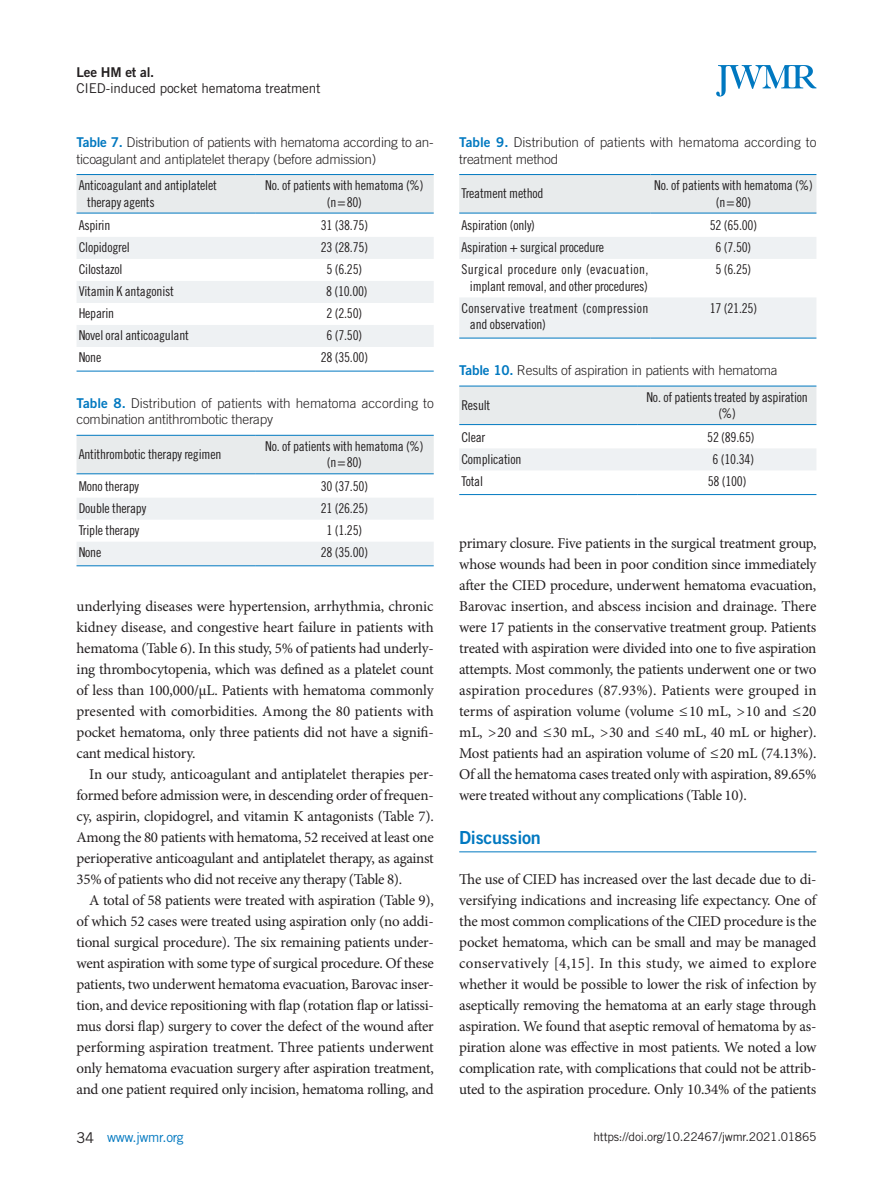
<style>
.page{position:relative;width:893px;height:1191px;background:#fff}
.page>*{position:absolute;margin:0;border:0;box-sizing:border-box;transform-origin:0 0}
.본문대제목{font:18px "Trade Gothic LT Std Bd 2";letter-spacing:-.015em;color:#0078c0}
.본문{font:15px/21px "Minion Pro";letter-spacing:-.02em;color:#231f20;text-align:justify}
.본문_0{font:15px/21px "Minion Pro";letter-spacing:-.015em;color:#231f20;text-align:justify}
.표본문{font:13.5px/16.5px "Trade Gothic LT Std Cn 18";letter-spacing:-.015em;color:#231f20;text-align:center}
.표제목_그림설명{font:300 13.5px/16.2px "Trade Gothic LT Std";letter-spacing:-.015em;color:#231f20}
.표본문-2{font:13.5px/16.5px "Trade Gothic LT Std Cn 18";letter-spacing:.005em;color:#231f20;text-align:center}
.표본문-3{font:13.5px/16.5px "Trade Gothic LT Std Cn 18";letter-spacing:.02em;color:#231f20}
.t1{font:13.5px "Trade Gothic LT Std";letter-spacing:-.015em;color:#231f20}
.t2{font:13.5px "Trade Gothic LT Std";letter-spacing:-.025em;color:#0078c0}
.t3{font:13.5px "Trade Gothic LT Std Bd 2";letter-spacing:-.015em;color:#231f20}
.t4{font:12px "Trade Gothic LT Std";letter-spacing:-.02em;color:#231f20}
.s1{font-family:"Trade Gothic LT Std Bd 2";font-weight:400;color:#0078c0}
.s2{font-size:14.85px;color:#231f20}
</style>
<div class="page">
<svg style="left:716px;top:65px;width:100px;height:32px"></svg>
<hr style="left:459px;top:851px;width:357px;height:1px;background:#0078c0">
<div style="left:77px;top:175px;width:357px;height:38px;background:#e8ebec"></div>
<svg style="left:77px;top:237px;width:357px;height:110px"></svg>
<hr style="left:77px;top:174px;width:178px;height:1px;background:#0078c0">
<hr style="left:255px;top:174px;width:179px;height:1px;background:#0078c0">
<hr style="left:77px;top:213px;width:178px;height:1px;background:#0078c0">
<hr style="left:255px;top:213px;width:179px;height:1px;background:#0078c0">
<hr style="left:77px;top:371px;width:178px;height:1px;background:#0078c0">
<hr style="left:255px;top:371px;width:179px;height:1px;background:#0078c0">
<div style="left:77px;top:436px;width:357px;height:37px;background:#e8ebec"></div>
<svg style="left:77px;top:498px;width:357px;height:67px"></svg>
<hr style="left:77px;top:435px;width:178px;height:1px;background:#0078c0">
<hr style="left:255px;top:435px;width:179px;height:1px;background:#0078c0">
<hr style="left:77px;top:473px;width:178px;height:1px;background:#0078c0">
<hr style="left:255px;top:473px;width:179px;height:1px;background:#0078c0">
<hr style="left:77px;top:565px;width:178px;height:1px;background:#0078c0">
<hr style="left:255px;top:565px;width:179px;height:1px;background:#0078c0">
<div style="left:459px;top:175px;width:357px;height:38px;background:#e8ebec"></div>
<svg style="left:459px;top:237px;width:357px;height:101px"></svg>
<hr style="left:459px;top:174px;width:192px;height:1px;background:#0078c0">
<hr style="left:651px;top:174px;width:165px;height:1px;background:#0078c0">
<hr style="left:459px;top:213px;width:192px;height:1px;background:#0078c0">
<hr style="left:651px;top:213px;width:165px;height:1px;background:#0078c0">
<hr style="left:459px;top:338px;width:192px;height:1px;background:#0078c0">
<hr style="left:651px;top:338px;width:165px;height:1px;background:#0078c0">
<div style="left:459px;top:387px;width:357px;height:37px;background:#e8ebec"></div>
<div style="left:459px;top:449px;width:357px;height:21px;background:#eef1f3"></div>
<hr style="left:459px;top:386px;width:179px;height:1px;background:#0078c0">
<hr style="left:638px;top:386px;width:178px;height:1px;background:#0078c0">
<hr style="left:459px;top:424px;width:179px;height:1px;background:#0078c0">
<hr style="left:638px;top:424px;width:178px;height:1px;background:#0078c0">
<hr style="left:459px;top:494px;width:179px;height:1px;background:#0078c0">
<hr style="left:638px;top:494px;width:178px;height:1px;background:#0078c0">
<p class="t3" style="left:77px;top:64px;width:79px">Lee HM et al.</p>
<p class="t1" style="left:77px;top:80px;width:246px">CIED-induced pocket hematoma treatment</p>
<p class="표제목_그림설명" style="left:77px;top:134px;width:359px"><span class="s1">Table 7.</span> Distribution of patients with hematoma according to an&shy;ticoagulant and antiplatelet therapy (before admission)</p>
<p class="표본문" style="left:87px;top:177px;width:131px;text-align:left;text-indent:-9px">Anticoagulant and antiplatelet therapy agents</p>
<p class="표본문" style="left:265px;top:177px;width:160px">No. of patients with hematoma (%)</p>
<p class="표본문" style="left:327px;top:193px;width:37px">(n=80)</p>
<p class="표본문" style="left:79px;top:217px;width:33px">Aspirin</p>
<p class="표본문" style="left:321px;top:217px;width:49px">31 (38.75)</p>
<p class="표본문" style="left:79px;top:239px;width:53px">Clopidogrel</p>
<p class="표본문" style="left:321px;top:239px;width:49px">23 (28.75)</p>
<p class="표본문" style="left:79px;top:261px;width:45px">Cilostazol</p>
<p class="표본문" style="left:327px;top:261px;width:37px">5 (6.25)</p>
<p class="표본문" style="left:79px;top:283px;width:97px">Vitamin K antagonist</p>
<p class="표본문" style="left:326px;top:283px;width:43px">8 (10.00)</p>
<p class="표본문" style="left:79px;top:305px;width:37px">Heparin</p>
<p class="표본문" style="left:327px;top:305px;width:37px">2 (2.50)</p>
<p class="표본문" style="left:79px;top:327px;width:112px">Novel oral anticoagulant</p>
<p class="표본문" style="left:327px;top:327px;width:37px">6 (7.50)</p>
<p class="표본문" style="left:79px;top:349px;width:24px">None</p>
<p class="표본문" style="left:321px;top:349px;width:49px">28 (35.00)</p>
<p class="표제목_그림설명" style="left:77px;top:395px;width:359px"><span class="s1">Table 8.</span> Distribution of patients with hematoma according to combination antithrombotic therapy</p>
<p class="표본문" style="left:79px;top:446px;width:144px">Antithrombotic therapy regimen</p>
<p class="표본문" style="left:265px;top:437px;width:160px">No. of patients with hematoma (%)</p>
<p class="표본문" style="left:327px;top:454px;width:37px">(n=80)</p>
<p class="표본문" style="left:79px;top:478px;width:62px">Mono therapy</p>
<p class="표본문" style="left:321px;top:478px;width:49px">30 (37.50)</p>
<p class="표본문" style="left:79px;top:500px;width:69px">Double therapy</p>
<p class="표본문" style="left:321px;top:500px;width:49px">21 (26.25)</p>
<p class="표본문" style="left:79px;top:522px;width:62px">Triple therapy</p>
<p class="표본문" style="left:327px;top:522px;width:37px">1 (1.25)</p>
<p class="표본문" style="left:79px;top:544px;width:24px">None</p>
<p class="표본문" style="left:321px;top:544px;width:49px">28 (35.00)</p>
<p class="본문_0" style="left:77px;top:595px;width:359px">underlying diseases were hypertension, arrhythmia, chronic kidney disease, and congestive heart failure in patients with hematoma (Table 6). In this study, 5% of patients had underly&shy;ing thrombocytopenia, which was defined as a platelet count of less than 100,000/µL. Patients with hematoma commonly presented with comorbidities. Among the 80 patients with pocket hematoma, only three patients did not have a signifi&shy;cant medical history.</p>
<p class="본문" style="left:77px;top:763px;width:359px;text-indent:13px">In our study, anticoagulant and antiplatelet therapies per&shy;formed before admission were, in descending order of frequen&shy;cy, aspirin, clopidogrel, and vitamin K antagonists (Table 7).<br>Among the 80 patients with hematoma, 52 received at least one perioperative anticoagulant and antiplatelet therapy, as against 35% of patients who did not receive any therapy (Table 8).</p>
<p class="본문" style="left:77px;top:889px;width:359px;text-indent:13px">A total of 58 patients were treated with aspiration (Table 9), of which 52 cases were treated using aspiration only (no addi&shy;tional surgical procedure). The six remaining patients under&shy;went aspiration with some type of surgical procedure. Of these patients, two underwent hematoma evacuation, Barovac inser&shy;tion, and device repositioning with flap (rotation flap or latissi&shy;mus dorsi flap) surgery to cover the defect of the wound after performing aspiration treatment. Three patients underwent only hematoma evacuation surgery after aspiration treatment, and one patient required only incision, hematoma rolling, and</p>
<p class="표제목_그림설명" style="left:459px;top:134px;width:359px"><span class="s1">Table 9.</span> Distribution of patients with hematoma according to treatment method</p>
<p class="표본문" style="left:461px;top:185px;width:84px">Treatment method</p>
<p class="표본문" style="left:654px;top:177px;width:160px">No. of patients with hematoma (%) (n=80)</p>
<p class="표본문" style="left:461px;top:217px;width:75px">Aspiration (only)</p>
<p class="표본문" style="left:710px;top:217px;width:49px">52 (65.00)</p>
<p class="표본문" style="left:461px;top:239px;width:144px">Aspiration + surgical procedure</p>
<p class="표본문" style="left:716px;top:239px;width:37px">6 (7.50)</p>
<p class="표본문-2" style="left:461px;top:261px;width:188px">Surgical procedure only (evacuation, implant removal, and other procedures)</p>
<p class="표본문" style="left:716px;top:261px;width:37px">5 (6.25)</p>
<p class="표본문-3" style="left:470px;top:300px;width:180px;text-indent:-9px">Conservative treatment (compression and observation)</p>
<p class="표본문" style="left:710px;top:300px;width:49px">17 (21.25)</p>
<p class="표제목_그림설명" style="left:459px;top:362px;width:320px"><span class="s1">Table 10.</span> Results of aspiration in patients with hematoma</p>
<p class="표본문" style="left:461px;top:396px;width:30px">Result</p>
<p class="표본문" style="left:646px;top:388px;width:163px">No. of patients treated by aspiration (%)</p>
<p class="표본문" style="left:461px;top:428px;width:25px">Clear</p>
<p class="표본문" style="left:707px;top:428px;width:49px">52 (89.65)</p>
<p class="표본문" style="left:461px;top:451px;width:62px">Complication</p>
<p class="표본문" style="left:713px;top:451px;width:43px">6 (10.34)</p>
<p class="표본문" style="left:461px;top:473px;width:23px">Total</p>
<p class="표본문" style="left:708px;top:473px;width:40px">58 (100)</p>
<p class="본문" style="left:459px;top:532px;width:359px">primary closure. Five patients in the surgical treatment group, whose wounds had been in poor condition since immediately after the CIED procedure, underwent hematoma evacuation, Barovac insertion, and abscess incision and drainage. There were 17 patients in the conservative treatment group. Patients treated with aspiration were divided into one to five aspiration attempts. Most commonly, the patients underwent one or two aspiration procedures (87.93%). Patients were grouped in terms of aspiration volume (volume ≤10 mL, &gt;10 and ≤20 mL, &gt;20 and ≤30 mL, &gt;30 and ≤40 mL, 40 mL or higher).<br>Most patients had an aspiration volume of ≤20 mL (74.13%).<br>Of all the hematoma cases treated only with aspiration, 89.65% were treated without any complications (Table 10).</p>
<p class="본문대제목" style="left:459px;top:826px;width:83px">Discussion</p>
<p class="본문_0" style="left:459px;top:868px;width:359px">The use of CIED has increased over the last decade due to di&shy;versifying indications and increasing life expectancy. One of the most common complications of the CIED procedure is the pocket hematoma, which can be small and may be managed conservatively [4,15]. In this study, we aimed to explore whether it would be possible to lower the risk of infection by aseptically removing the hematoma at an early stage through aspiration. We found that aseptic removal of hematoma by as&shy;piration alone was effective in most patients. We noted a low complication rate, with complications that could not be attrib&shy;uted to the aspiration procedure. Only 10.34% of the patients</p>
<p class="t2" style="left:77px;top:1129px;width:109px"><span class="s2">34</span> www.jwmr.org</p>
<p class="t4" style="left:593px;top:1129px;width:224px">https://doi.org/10.22467/jwmr.2021.01865</p>
</div>
